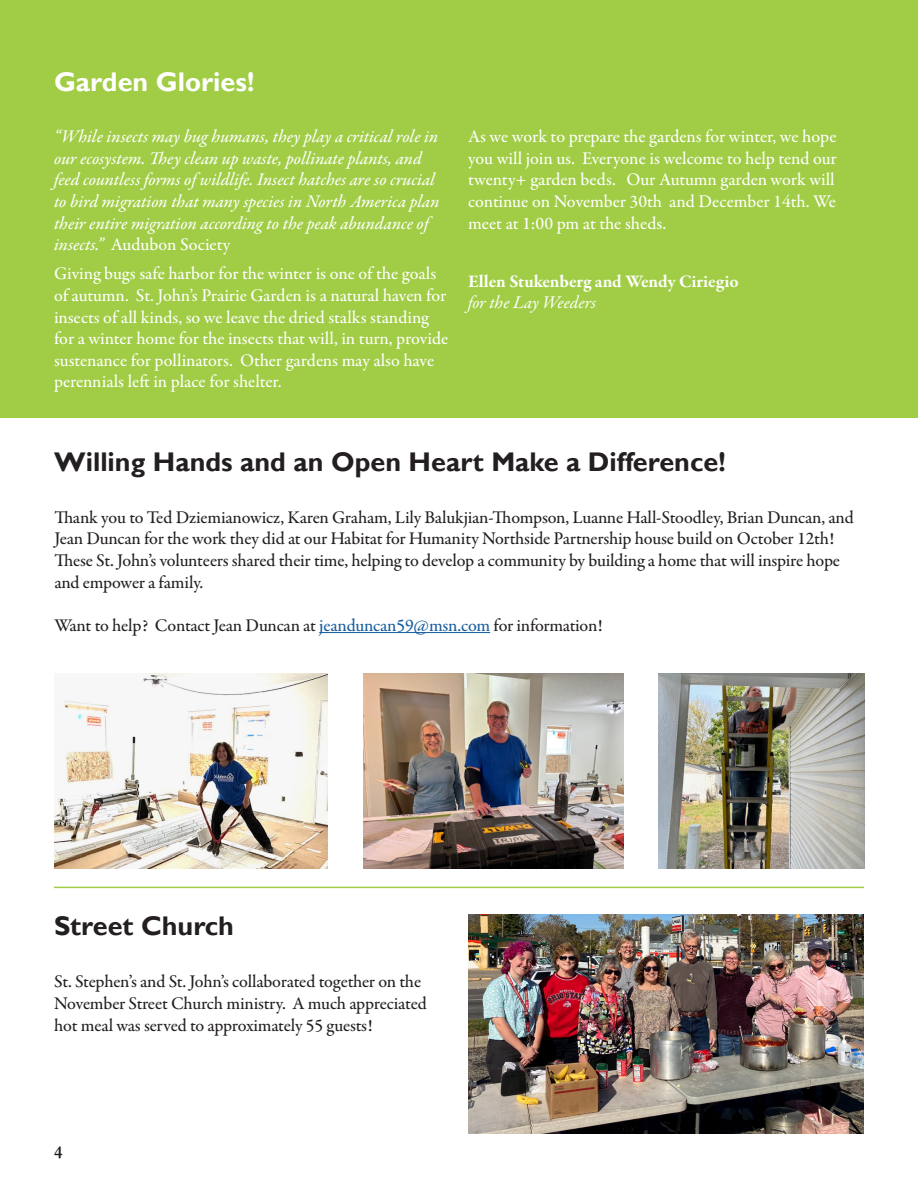
<style>
.page{position:relative;width:918px;height:1188px;background:#fff}
.page>*{position:absolute;margin:0;border:0;box-sizing:border-box;transform-origin:0 0}
.t1{font:700 27px "Gill Sans";color:#231f20}
.t2{font:700 27px "Gill Sans";color:#fff}
.t3{font:500 18px/21.6px "Garamond Premr Pro";letter-spacing:-.01em;color:#231f20}
.t4{font:500 18px/21.6px "Garamond Premr Pro";letter-spacing:-.005em;color:#fff}
.t5{font:18px/21.6px "Garamond Premr Pro Med It";letter-spacing:-.005em;color:#fff}
.t6{font:700 18px/21.6px "Garamond Premr Pro";color:#fff}
.t7{font:700 18px "Garamond";color:#231f20}
.s1{font-family:"Garamond Premr Pro";font-weight:500}
.s2{font-weight:400;font-style:italic}
.s3{color:#175d9e}
</style>
<div class="page">
<div style="left:0;top:0;width:918px;height:418px;background:#a0cd45"></div>
<hr style="left:319px;top:632px;width:171px;height:1px;background:#175d9e">
<img style="left:468px;top:914px;width:396px;height:220px">
<img style="left:54px;top:674px;width:274px;height:194px">
<img style="left:363px;top:673px;width:261px;height:196px">
<img style="left:659px;top:674px;width:205px;height:195px">
<hr style="left:54px;top:887px;width:810px;height:1px;background:#a0cd45">
<p class="t2" style="left:54px;top:65px;width:202px">Garden Glories!</p>
<p class="t5" style="left:54px;top:127px;width:387px">“While insects may bug humans, they play a critical role in our ecosystem. They clean up waste, pollinate plants, and feed countless forms of wildlife. Insect hatches are so crucial to bird migration that many species in North America plan their entire migration according to the peak abundance of insects.” <span class="s1">Audubon Society</span></p>
<p class="t4" style="left:54px;top:263px;width:396px">Giving bugs safe harbor for the winter is one of the goals of autumn. St. John’s Prairie Garden is a natural haven for insects of all kinds, so we leave the dried stalks standing for a winter home for the insects that will, in turn, provide sustenance for pollinators. Other gardens may also have perennials left in place for shelter.</p>
<p class="t4" style="left:468px;top:126px;width:370px;text-align:justify">As we work to prepare the gardens for winter, we hope you will join us. Everyone is welcome to help tend our twenty+ garden beds. Our Autumn garden work will continue on November 30th and December 14th. We meet at 1:00 pm at the sheds.</p>
<p class="t6" style="left:468px;top:271px;width:272px">Ellen Stukenberg and Wendy Ciriegio <span class="s2">for the Lay Weeders</span></p>
<p class="t1" style="left:54px;top:445px;width:673px">Willing Hands and an Open Heart Make a Difference!</p>
<p class="t3" style="left:54px;top:507px;width:801px">Thank you to Ted Dziemianowicz, Karen Graham, Lily Balukjian-Thompson, Luanne Hall-Stoodley, Brian Duncan, and Jean Duncan for the work they did at our Habitat for Humanity Northside Partnership house build on October 12th!<br>These St. John’s volunteers shared their time, helping to develop a community by building a home that will inspire hope and empower a family.</p>
<p class="t3" style="left:54px;top:615px;width:550px">Want to help? Contact Jean Duncan at <span class="s3">jeanduncan59@msn.com</span> for information!</p>
<p class="t1" style="left:54px;top:910px;width:182px">Street Church</p>
<p class="t3" style="left:54px;top:971px;width:374px">St. Stephen’s and St. John’s collaborated together on the<br>November Street Church ministry. A much appreciated hot meal was served to approximately 55 guests!</p>
<p class="t7" style="left:54px;top:1140px;width:10px">4</p>
</div>
